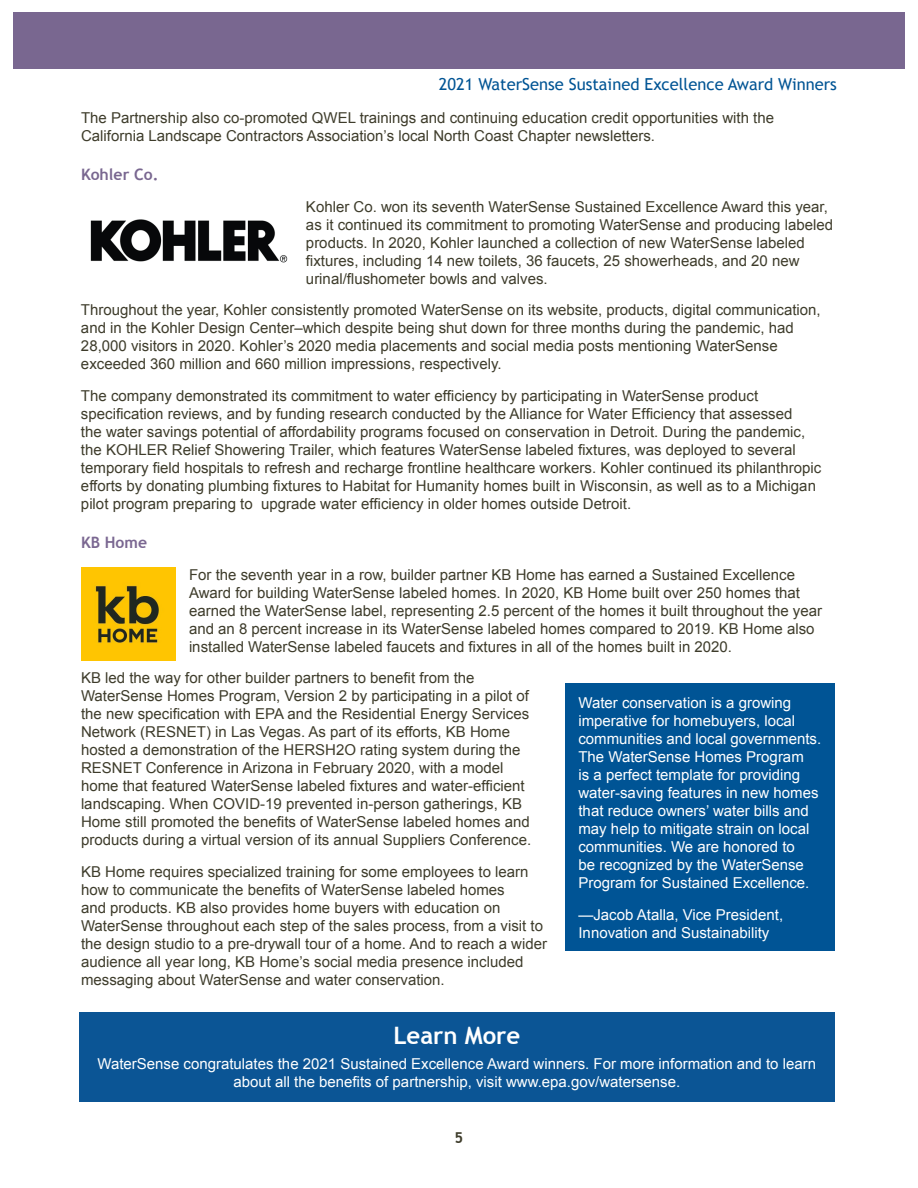
<style>
.page{position:relative;width:918px;height:1188px;background:#fff}
.page>*{position:absolute;margin:0;border:0;box-sizing:border-box;transform-origin:0 0}
.green_subhead{font:700 24px "Trebuchet MS";color:#fff}
.t1{font:16.5px "Trebuchet MS";color:#015494}
.green_subhead-2{font:700 15.75px "Trebuchet MS";color:#796790}
.green_subhead-3{font:700 15.75px "Trebuchet MS";color:#7a6791}
.black_body_text{font:15px/18px "Arial";color:#3e3c2b}
.black_body_text-2{font:15px/18px "Arial";color:#fff}
.green_subhead-4{font:15px/18px "Arial";color:#fff;text-align:center}
.t2{font:700 15px "Trebuchet MS";color:#3e3c2b}
</style>
<div class="page">
<div style="left:14px;top:12px;width:891px;height:56px;background:#796790"></div>
<img style="left:81px;top:567px;width:95px;height:94px">
<img style="left:90px;top:219px;width:198px;height:44px">
<div style="left:565px;top:684px;width:270px;height:267px;background:#005495"></div>
<div style="left:79px;top:1012px;width:756px;height:89px;background:#0b5595"></div>
<p class="t1" style="left:439px;top:75px;width:400px">2021 WaterSense Sustained Excellence Award Winners</p>
<p class="black_body_text" style="left:81px;top:109px;width:695px">The Partnership also co-promoted QWEL trainings and continuing education credit opportunities with the<br>California Landscape Contractors Association’s local North Coast Chapter newsletters.</p>
<p class="green_subhead-2" style="left:81px;top:165px;width:79px">Kohler Co.</p>
<p class="black_body_text" style="left:306px;top:198px;width:529px">Kohler Co. won its seventh WaterSense Sustained Excellence Award this year, as it continued its commitment to promoting WaterSense and producing labeled products. In 2020, Kohler launched a collection of new WaterSense labeled fixtures, including 14 new toilets, 36 faucets, 25 showerheads, and 20 new urinal/flushometer bowls and valves.</p>
<p class="black_body_text" style="left:81px;top:301px;width:741px">Throughout the year, Kohler consistently promoted WaterSense on its website, products, digital communication, and in the Kohler Design Center–which despite being shut down for three months during the pandemic, had 28,000 visitors in 2020. Kohler’s 2020 media placements and social media posts mentioning WaterSense exceeded 360 million and 660 million impressions, respectively.</p>
<p class="black_body_text" style="left:81px;top:387px;width:742px">The company demonstrated its commitment to water efficiency by participating in WaterSense product specification reviews, and by funding research conducted by the Alliance for Water Efficiency that assessed<br>the water savings potential of affordability programs focused on conservation in Detroit. During the pandemic, the KOHLER Relief Showering Trailer, which features WaterSense labeled fixtures, was deployed to several temporary field hospitals to refresh and recharge frontline healthcare workers. Kohler continued its philanthropic efforts by donating plumbing fixtures to Habitat for Humanity homes built in Wisconsin, as well as to a Michigan pilot program preparing to upgrade water efficiency in older homes outside Detroit.</p>
<p class="green_subhead-3" style="left:81px;top:533px;width:68px">KB Home</p>
<p class="black_body_text" style="left:189px;top:565px;width:635px">For the seventh year in a row, builder partner KB Home has earned a Sustained Excellence Award for building WaterSense labeled homes. In 2020, KB Home built over 250 homes that earned the WaterSense label, representing 2.5 percent of the homes it built throughout the year and an 8 percent increase in its WaterSense labeled homes compared to 2019. KB Home also installed WaterSense labeled faucets and fixtures in all of the homes built in 2020.</p>
<p class="black_body_text" style="left:81px;top:669px;width:452px">KB led the way for other builder partners to benefit from the WaterSense Homes Program, Version 2 by participating in a pilot of the new specification with EPA and the Residential Energy Services Network (RESNET) in Las Vegas. As part of its efforts, KB Home hosted a demonstration of the HERSH2O rating system during the RESNET Conference in Arizona in February 2020, with a model home that featured WaterSense labeled fixtures and water-efficient landscaping. When COVID-19 prevented in-person gatherings, KB Home still promoted the benefits of WaterSense labeled homes and products during a virtual version of its annual Suppliers Conference.</p>
<p class="black_body_text" style="left:81px;top:862px;width:468px">KB Home requires specialized training for some employees to learn how to communicate the benefits of WaterSense labeled homes<br>and products. KB also provides home buyers with education on WaterSense throughout each step of the sales process, from a visit to the design studio to a pre-drywall tour of a home. And to reach a wider audience all year long, KB Home’s social media presence included messaging about WaterSense and water conservation.</p>
<p class="black_body_text-2" style="left:578px;top:694px;width:244px">Water conservation is a growing imperative for homebuyers, local communities and local governments.<br>The WaterSense Homes Program<br>is a perfect template for providing water-saving features in new homes that reduce owners’ water bills and may help to mitigate strain on local communities. We are honored to<br>be recognized by the WaterSense Program for Sustained Excellence.</p>
<p class="black_body_text-2" style="left:578px;top:905px;width:206px">—Jacob Atalla, Vice President,<br>Innovation and Sustainability</p>
<p class="green_subhead" style="left:393px;top:1021px;width:129px">Learn More</p>
<p class="green_subhead-4" style="left:97px;top:1055px;width:720px">WaterSense congratulates the 2021 Sustained Excellence Award winners. For more information and to learn about all the benefits of partnership, visit www.epa.gov/watersense.</p>
<p class="t2" style="left:455px;top:1128px;width:10px">5</p>
</div>
